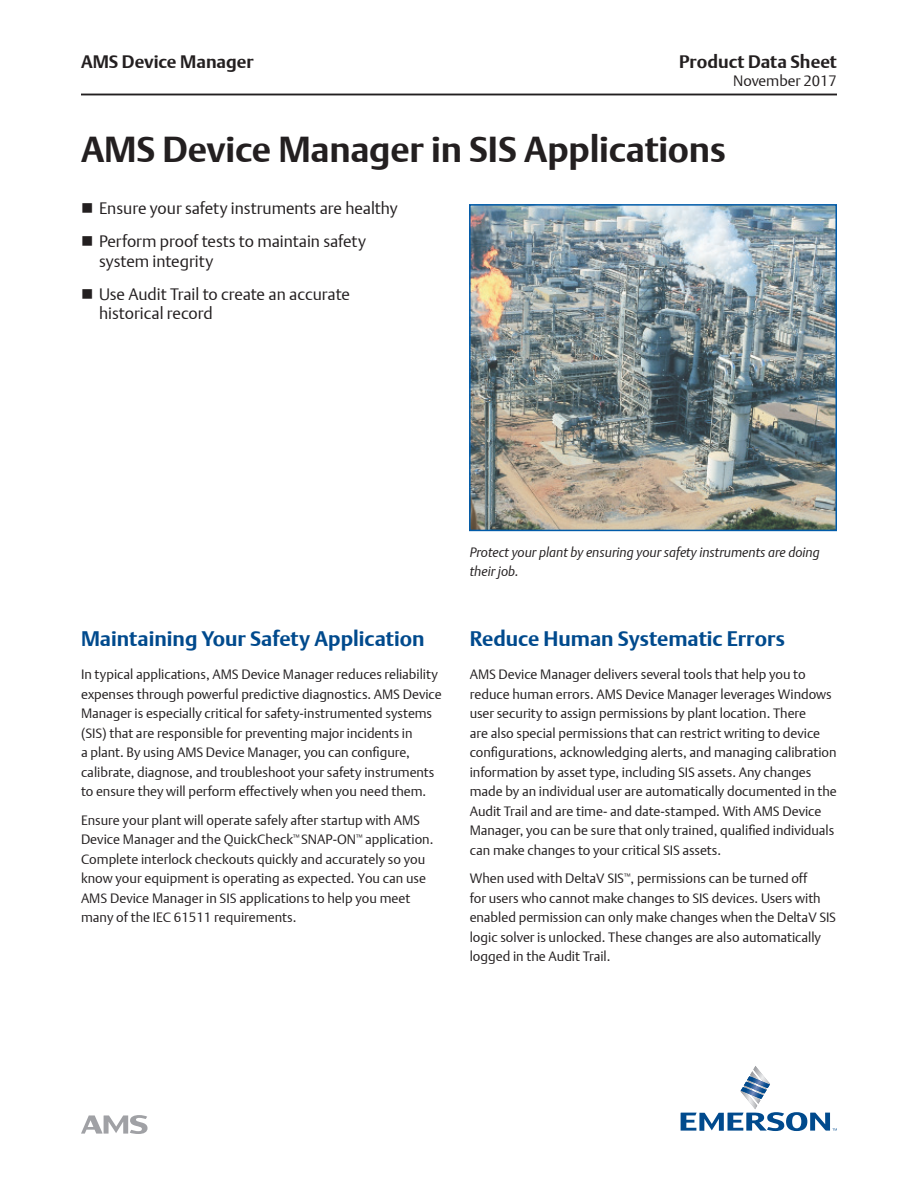
<style>
.page{position:relative;width:918px;height:1188px;background:#fff}
.page>*{position:absolute;margin:0;border:0;box-sizing:border-box;transform-origin:0 0}
.Title__3__space_DV{font:700 36px "DTL Argo T";letter-spacing:-.005em;color:#231f20}
.Subhead_1{font:700 21px "DTL Argo T";color:#004a8d}
.t1{font:700 18px "DTL Argo T";color:#231f20}
.t2{font:16.5px/19.5px "DTL Argo T Light";color:#231f20}
.t3{font:15px "DTL Argo T Light";color:#231f20}
.Body_Text{font:13.5px/19.5px "DTL Argo T Light";color:#231f20}
.photo_caption{font:italic 13.5px/19.5px "DTL Argo T Light";color:#231f20}
</style>
<div class="page">
<svg style="left:81px;top:1115px;width:67px;height:19px"></svg>
<svg style="left:681px;top:1066px;width:156px;height:65px"></svg>
<hr style="left:81px;top:94px;width:756px;height:1px;background:#231f20">
<img style="left:472px;top:207px;width:362px;height:321px">
<div style="left:469px;top:204px;width:368px;height:327px;border:2px solid #015caa"></div>
<h3 class="t1" style="left:81px;top:51px;width:174px">AMS Device Manager</h3>
<h3 class="t1" style="left:679px;top:51px;width:159px">Product Data Sheet</h3>
<p class="t3" style="left:733px;top:72px;width:105px">November 2017</p>
<p class="Title__3__space_DV" style="left:81px;top:128px;width:646px">AMS Device Manager in SIS Applications</p>
<p class="t2" style="left:99px;top:198px;width:300px">Ensure your safety instruments are healthy</p>
<p class="t2" style="left:99px;top:231px;width:268px">Perform proof tests to maintain safety system integrity</p>
<p class="t2" style="left:99px;top:284px;width:253px">Use Audit Trail to create an accurate historical record</p>
<p class="Subhead_1" style="left:81px;top:626px;width:345px">Maintaining Your Safety Application</p>
<p class="Body_Text" style="left:81px;top:664px;width:362px">In typical applications, AMS Device Manager reduces reliability expenses through powerful predictive diagnostics. AMS Device Manager is especially critical for safety-instrumented systems (SIS) that are responsible for preventing major incidents in<br>a plant. By using AMS Device Manager, you can configure, calibrate, diagnose, and troubleshoot your safety instruments to ensure they will perform effectively when you need them.</p>
<p class="Body_Text" style="left:81px;top:810px;width:354px">Ensure your plant will operate safely after startup with AMS Device Manager and the QuickCheck<sup>™</sup> SNAP-ON<sup>™</sup> application.<br>Complete interlock checkouts quickly and accurately so you know your equipment is operating as expected. You can use AMS Device Manager in SIS applications to help you meet many of the IEC 61511 requirements.</p>
<p class="photo_caption" style="left:470px;top:542px;width:352px">Protect your plant by ensuring your safety instruments are doing their job.</p>
<p class="Subhead_1" style="left:470px;top:626px;width:317px">Reduce Human Systematic Errors</p>
<p class="Body_Text" style="left:470px;top:665px;width:369px">AMS Device Manager delivers several tools that help you to reduce human errors. AMS Device Manager leverages Windows user security to assign permissions by plant location. There<br>are also special permissions that can restrict writing to device configurations, acknowledging alerts, and managing calibration information by asset type, including SIS assets. Any changes made by an individual user are automatically documented in the Audit Trail and are time- and date-stamped. With AMS Device Manager, you can be sure that only trained, qualified individuals can make changes to your critical SIS assets.</p>
<p class="Body_Text" style="left:470px;top:869px;width:368px">When used with DeltaV SIS<sup>™</sup>, permissions can be turned off<br>for users who cannot make changes to SIS devices. Users with enabled permission can only make changes when the DeltaV SIS logic solver is unlocked. These changes are also automatically logged in the Audit Trail.</p>
</div>
